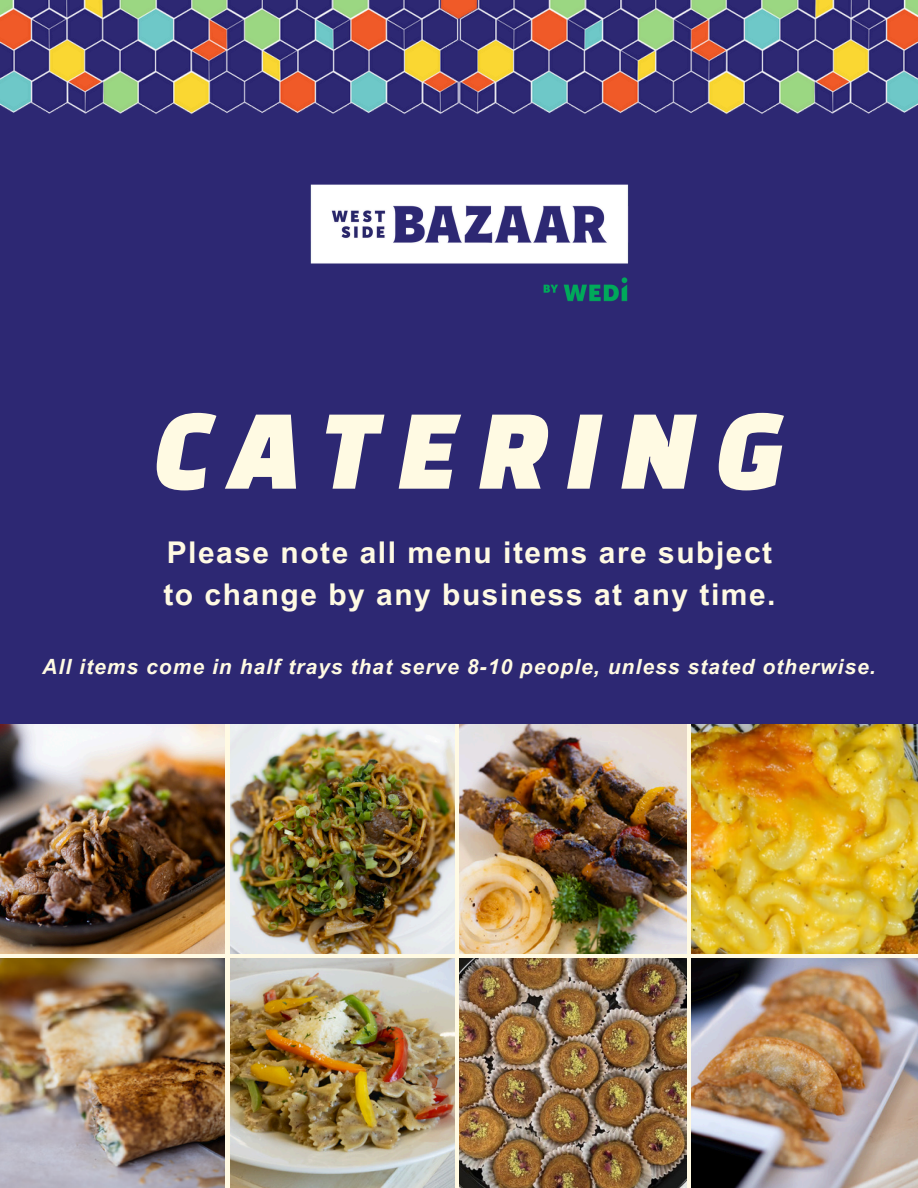
<style>
.page{position:relative;width:918px;height:1188px;background:#2d2873}
.page>*{position:absolute;margin:0;border:0;box-sizing:border-box;transform-origin:0 0}
.t1{font:italic 118.5px "Changa One";letter-spacing:.15em;color:#fffae3}
.t2{font:700 30px/41.7px "Arial MT Pro";letter-spacing:.05em;color:#fffae3}
.t3{font:italic 700 21px "Arial MT Pro";letter-spacing:.05em;color:#fffae3}
</style>
<div class="page">
<img style="left:310px;top:184px;width:319px;height:118px">
<img style="left:0;top:725px;width:918px;height:463px">
<img style="left:459px;top:725px;width:227px;height:228px">
<img style="left:692px;top:725px;width:226px;height:228px">
<img style="left:459px;top:959px;width:227px;height:229px">
<img style="left:692px;top:959px;width:226px;height:229px">
<img style="left:0;top:725px;width:225px;height:228px">
<img style="left:231px;top:725px;width:223px;height:228px">
<img style="left:0;top:959px;width:225px;height:229px">
<img style="left:231px;top:959px;width:223px;height:229px">
<img style="left:0;top:0;width:918px;height:114px">
<p class="t1" style="left:154px;top:384px;width:633px">CATERING</p>
<p class="t2" style="left:163px;top:535px;width:614px">Please note all menu items are subject to change by any business at any time.</p>
<h1 class="t3" style="left:42px;top:659px;width:835px">All items come in half trays that serve 8-10 people, unless stated otherwise.</h1>
</div>
